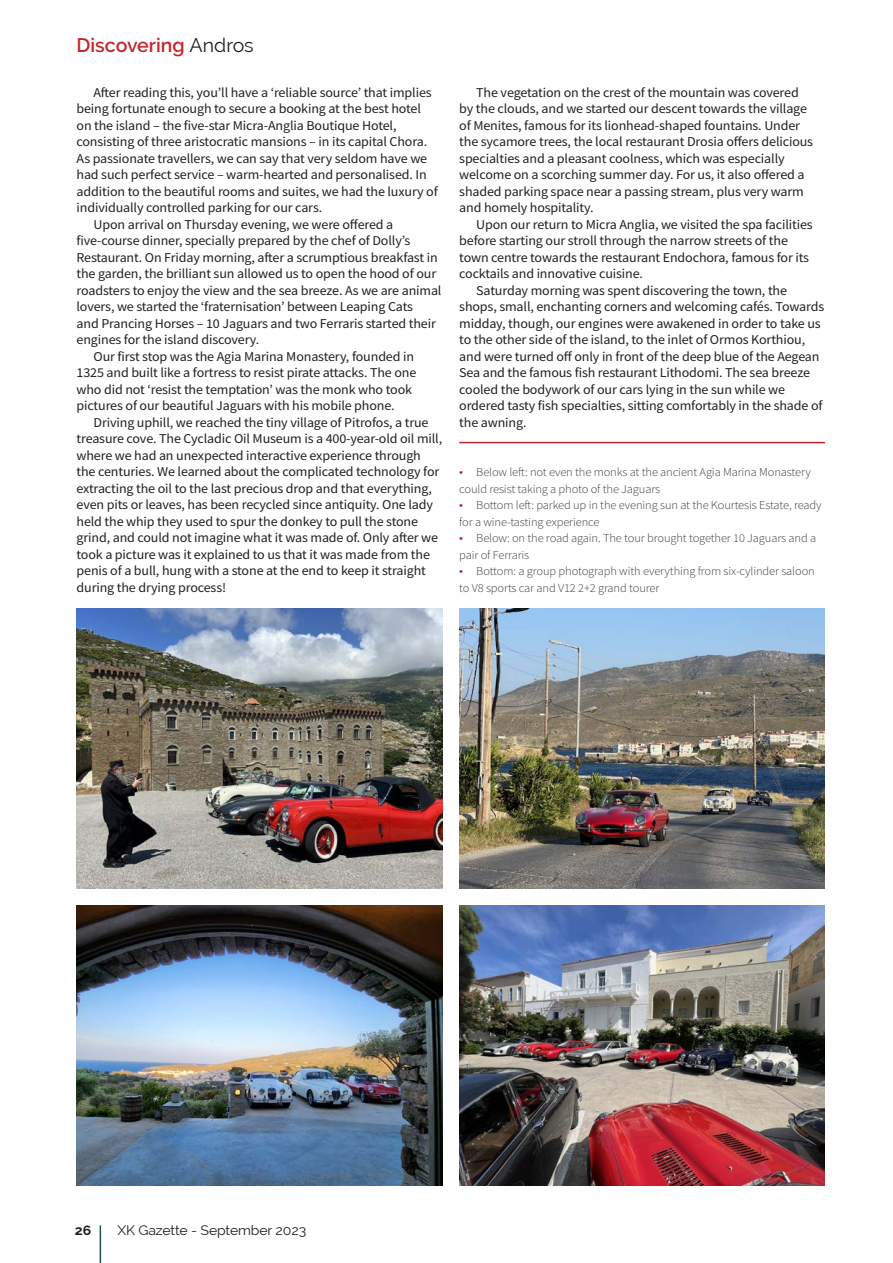
<style>
.page{position:relative;width:893px;height:1263px;background:#fff}
.page>*{position:absolute;margin:0;border:0;box-sizing:border-box;transform-origin:0 0}
.t1{font:600 19.5px "Raleway";color:#c2262c}
.t2{font:13.5px/16.5px "Source Sans Pro";letter-spacing:-.01em;color:#231f20;scale:1.04 1}
.t3{font:13.5px "Raleway";letter-spacing:-.01em;color:#231f20;scale:1.04 1}
.t4{font:700 13.5px "Raleway";color:#231f20;scale:1.04 1}
.t5{font:300 12px/16.5px "Source Sans Pro";letter-spacing:-.01em;color:#3e3e3f;scale:1.04 1}
.s1{font-weight:400;color:#231f20}
.s2{font-family:"Myriad Pro";font-weight:400;font-size:13.5px;color:#b1292f}
</style>
<div class="page">
<hr style="left:100px;top:1225px;width:1px;height:38px;background:#1e553f">
<hr style="left:459px;top:442px;width:366px;height:1px;background:#c2262c">
<img style="left:77px;top:608px;width:365px;height:281px">
<img style="left:459px;top:608px;width:366px;height:281px">
<img style="left:459px;top:905px;width:366px;height:281px">
<img style="left:77px;top:905px;width:365px;height:281px">
<h1 class="t1" style="left:77px;top:33px;width:179px">Discovering <span class="s1">Andros</span></h1>
<p class="t2" style="left:94px;top:84px;width:327px">After reading this, you’ll have a ‘reliable source’ that implies</p>
<p class="t2" style="left:77px;top:100px;width:333px">being fortunate enough to secure a booking at the best hotel</p>
<p class="t2" style="left:77px;top:117px;width:309px">on the island – the five-star Micra-Anglia Boutique Hotel,</p>
<p class="t2" style="left:77px;top:133px;width:339px">consisting of three aristocratic mansions – in its capital Chora.</p>
<p class="t2" style="left:77px;top:150px;width:339px">As passionate travellers, we can say that very seldom have we</p>
<p class="t2" style="left:77px;top:166px;width:338px">had such perfect service – warm-hearted and personalised. In</p>
<p class="t2" style="left:77px;top:183px;width:349px">addition to the beautiful rooms and suites, we had the luxury of</p>
<p class="t2" style="left:77px;top:199px;width:238px">individually controlled parking for our cars.</p>
<p class="t2" style="left:94px;top:216px;width:290px">Upon arrival on Thursday evening, we were offered a</p>
<p class="t2" style="left:77px;top:232px;width:322px">five-course dinner, specially prepared by the chef of Dolly’s</p>
<p class="t2" style="left:77px;top:249px;width:349px">Restaurant. On Friday morning, after a scrumptious breakfast in</p>
<p class="t2" style="left:77px;top:265px;width:347px">the garden, the brilliant sun allowed us to open the hood of our</p>
<p class="t2" style="left:77px;top:282px;width:352px">roadsters to enjoy the view and the sea breeze. As we are animal</p>
<p class="t2" style="left:77px;top:298px;width:325px">lovers, we started the ‘fraternisation’ between Leaping Cats</p>
<p class="t2" style="left:77px;top:315px;width:347px">and Prancing Horses – 10 Jaguars and two Ferraris started their</p>
<p class="t2" style="left:77px;top:331px;width:177px">engines for the island discovery.</p>
<p class="t2" style="left:94px;top:348px;width:310px">Our first stop was the Agia Marina Monastery, founded in</p>
<p class="t2" style="left:77px;top:364px;width:328px">1325 and built like a fortress to resist pirate attacks. The one</p>
<p class="t2" style="left:77px;top:381px;width:324px">who did not ‘resist the temptation’ was the monk who took</p>
<p class="t2" style="left:77px;top:397px;width:307px">pictures of our beautiful Jaguars with his mobile phone.</p>
<p class="t2" style="left:94px;top:414px;width:324px">Driving uphill, we reached the tiny village of Pitrofos, a true</p>
<p class="t2" style="left:77px;top:430px;width:353px">treasure cove. The Cycladic Oil Museum is a 400-year-old oil mill,</p>
<p class="t2" style="left:77px;top:447px;width:333px">where we had an unexpected interactive experience through</p>
<p class="t2" style="left:77px;top:463px;width:350px">the centuries. We learned about the complicated technology for</p>
<p class="t2" style="left:77px;top:480px;width:343px">extracting the oil to the last precious drop and that everything,</p>
<p class="t2" style="left:77px;top:496px;width:344px">even pits or leaves, has been recycled since antiquity. One lady</p>
<p class="t2" style="left:77px;top:513px;width:330px">held the whip they used to spur the donkey to pull the stone</p>
<p class="t2" style="left:77px;top:529px;width:349px">grind, and could not imagine what it was made of. Only after we</p>
<p class="t2" style="left:77px;top:546px;width:341px">took a picture was it explained to us that it was made from the</p>
<p class="t2" style="left:77px;top:562px;width:337px">penis of a bull, hung with a stone at the end to keep it straight</p>
<p class="t2" style="left:77px;top:579px;width:145px">during the drying process!</p>
<p class="t2" style="left:459px;top:84px;width:342px;text-indent:17px">The vegetation on the crest of the mountain was covered by the clouds, and we started our descent towards the village of Menites, famous for its lionhead-shaped fountains. Under the sycamore trees, the local restaurant Drosia offers delicious specialties and a pleasant coolness, which was especially welcome on a scorching summer day. For us, it also offered a shaded parking space near a passing stream, plus very warm and homely hospitality.</p>
<p class="t2" style="left:476px;top:216px;width:325px">Upon our return to Micra Anglia, we visited the spa facilities</p>
<p class="t2" style="left:459px;top:232px;width:318px">before starting our stroll through the narrow streets of the</p>
<p class="t2" style="left:459px;top:249px;width:338px">town centre towards the restaurant Endochora, famous for its</p>
<p class="t2" style="left:459px;top:265px;width:178px">cocktails and innovative cuisine.</p>
<p class="t2" style="left:476px;top:282px;width:300px">Saturday morning was spent discovering the town, the</p>
<p class="t2" style="left:459px;top:298px;width:352px">shops, small, enchanting corners and welcoming cafés. Towards</p>
<p class="t2" style="left:459px;top:315px;width:349px">midday, though, our engines were awakened in order to take us</p>
<p class="t2" style="left:459px;top:331px;width:334px">to the other side of the island, to the inlet of Ormos Korthiou,</p>
<p class="t2" style="left:459px;top:348px;width:348px">and were turned off only in front of the deep blue of the Aegean</p>
<p class="t2" style="left:459px;top:364px;width:339px">Sea and the famous fish restaurant Lithodomi. The sea breeze</p>
<p class="t2" style="left:459px;top:381px;width:315px">cooled the bodywork of our cars lying in the sun while we</p>
<p class="t2" style="left:459px;top:397px;width:351px">ordered tasty fish specialties, sitting comfortably in the shade of</p>
<p class="t2" style="left:459px;top:414px;width:66px">the awning.</p>
<p class="t5" style="left:459px;top:464px;width:340px"><span class="s2">•</span> Below left: not even the monks at the ancient Agia Marina Monastery could resist taking a photo of the Jaguars</p>
<p class="t5" style="left:459px;top:497px;width:350px"><span class="s2">•</span> Bottom left: parked up in the evening sun at the Kourtesis Estate, ready for a wine-tasting experience</p>
<p class="t5" style="left:459px;top:530px;width:345px"><span class="s2">•</span> Below: on the road again. The tour brought together 10 Jaguars and a pair of Ferraris</p>
<p class="t5" style="left:459px;top:563px;width:343px"><span class="s2">•</span> Bottom: a group photograph with everything from six-cylinder saloon to V8 sports car and V12 2+2 grand tourer</p>
<p class="t4" style="left:75px;top:1223px;width:17px">26</p>
<p class="t3" style="left:118px;top:1223px;width:183px">XK Gazette - September 2023</p>
</div>
